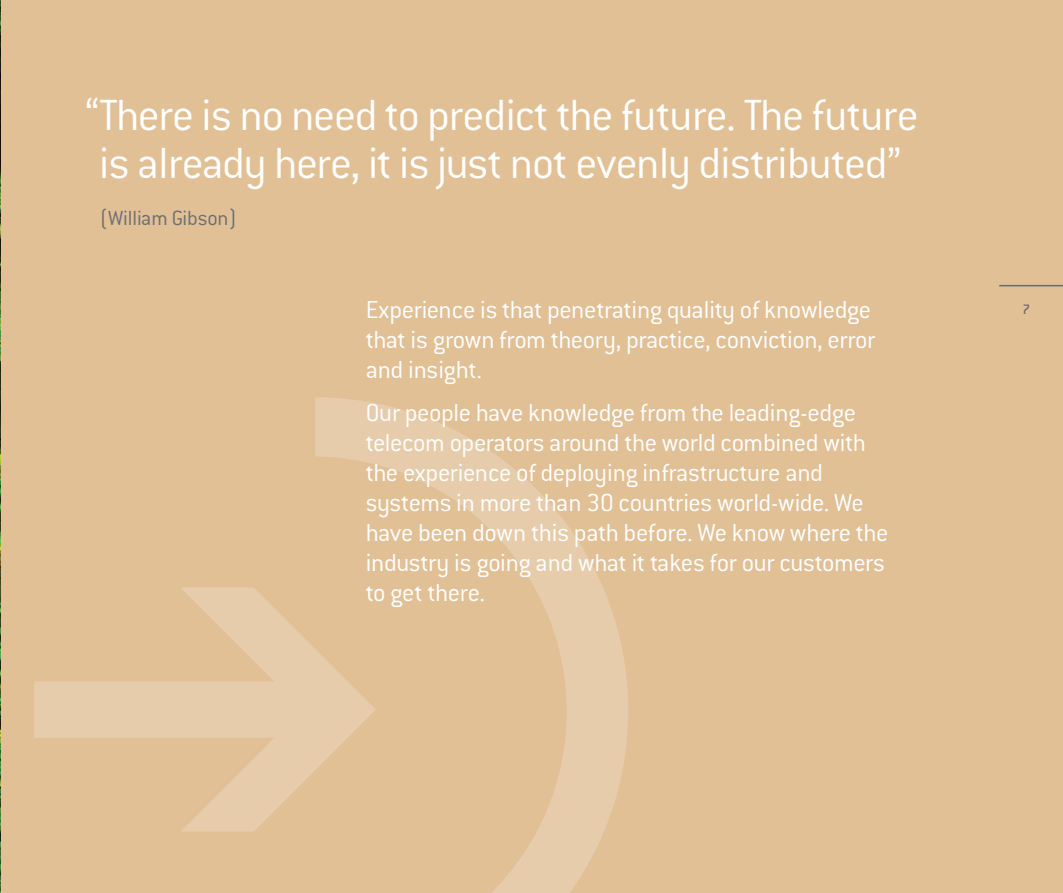
<style>
.page{position:relative;width:1063px;height:893px;background:#e1c096}
.page>*{position:absolute;margin:0;border:0;box-sizing:border-box;transform-origin:0 0}
.t1{font:300 48px/48px "Conduit ITC";letter-spacing:-.02em;color:#fff}
.t2{font:300 27px/30px "Conduit ITC";letter-spacing:-.015em;color:#fff}
.t3{font:300 22.5px "Conduit ITC";color:#6d6e71}
.t4{font:500 15px "Conduit ITC";color:#696a6d}
</style>
<div class="page">
<img style="left:0;top:0;width:1px;height:893px">
<hr style="left:999px;top:285px;width:64px;height:1px;background:#696a6d">
<svg style="left:315px;top:397px;width:313px;height:496px"></svg>
<svg style="left:34px;top:587px;width:342px;height:244px"></svg>
<h1 class="t1" style="left:85px;top:91px;width:835px">“There is no need to predict the future. The future is already here, it is just not evenly distributed”</h1>
<p class="t3" style="left:100px;top:205px;width:138px">(William Gibson)</p>
<p class="t2" style="left:366px;top:295px;width:511px">Experience is that penetrating quality of knowledge that is grown from theory, practice, conviction, error and insight.</p>
<p class="t2" style="left:366px;top:398px;width:524px">Our people have knowledge from the leading-edge telecom operators around the world combined with the experience of deploying infrastructure and systems in more than 30 countries world-wide. We have been down this path before. We know where the industry is going and what it takes for our customers to get there.</p>
<p class="t4" style="left:1022px;top:301px;width:9px">7</p>
</div>
